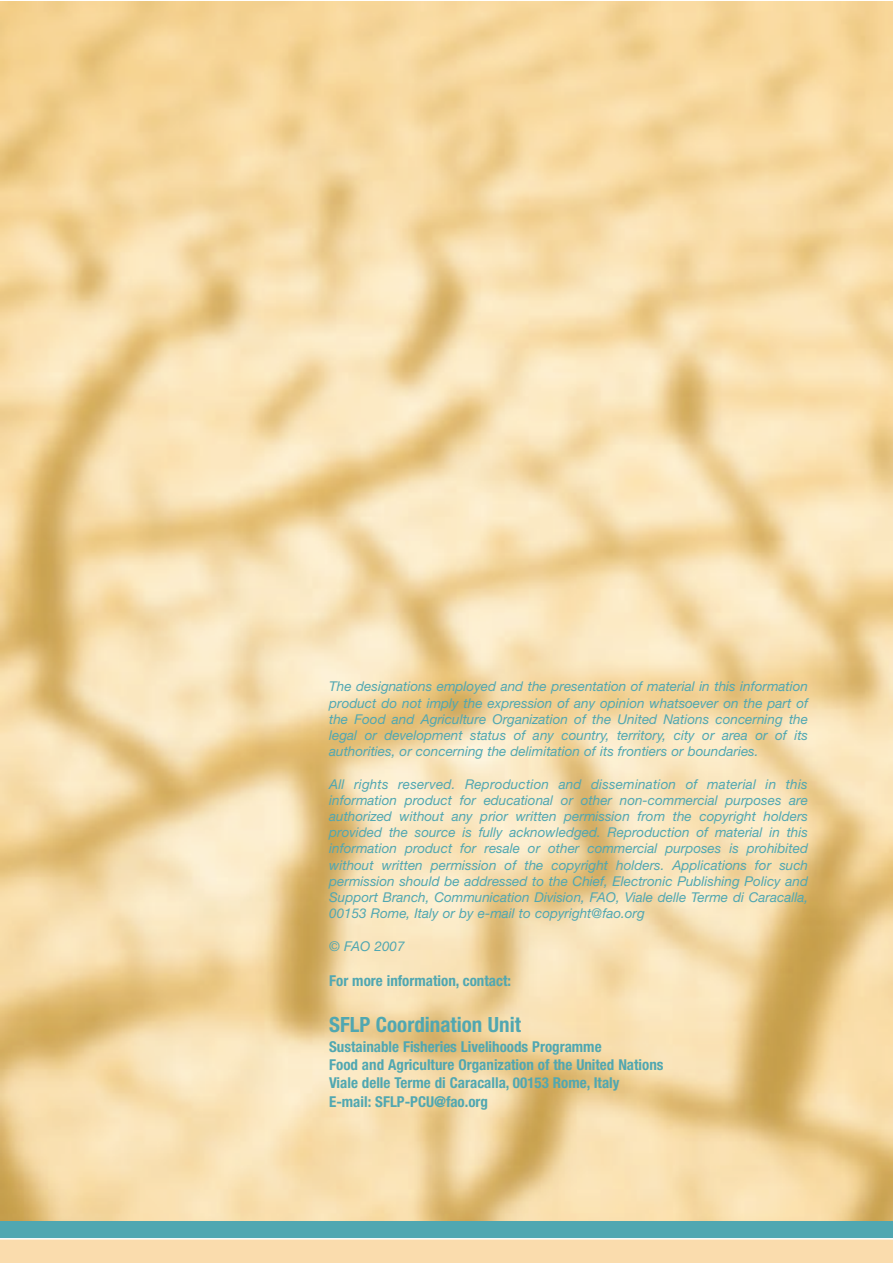
<style>
.page{position:relative;width:893px;height:1263px;background:#fff}
.page>*{position:absolute;margin:0;border:0;box-sizing:border-box;transform-origin:0 0}
.t1{font:700 condensed 21px "Helvetica Neue";color:#50a7b1}
.t2{font:700 condensed 15px/18px "Helvetica Neue";color:#50a7b1}
.t3{font:italic 13.5px/16.2px "Helvetica Neue";color:#50a7b1;text-align:justify}
</style>
<div class="page">
<img style="left:0;top:1px;width:892px;height:1221px">
<div style="left:0;top:1239px;width:892px;height:24px;background:#fadcad"></div>
<div style="left:0;top:1222px;width:892px;height:17px;background:#50a7b1"></div>
<hr style="left:0;top:1238px;width:892px;height:1px;background:#fff">
<p class="t3" style="left:329px;top:680px;width:480px">The designations employed and the presentation of material in this information product do not imply the expression of any opinion whatsoever on the part of the Food and Agriculture Organization of the United Nations concerning the legal or development status of any country, territory, city or area or of its authorities, or concerning the delimitation of its frontiers or boundaries.</p>
<p class="t3" style="left:329px;top:777px;width:480px">All rights reserved. Reproduction and dissemination of material in this information product for educational or other non-commercial purposes are authorized without any prior written permission from the copyright holders provided the source is fully acknowledged. Reproduction of material in this information product for resale or other commercial purposes is prohibited without written permission of the copyright holders. Applications for such permission should be addressed to the Chief, Electronic Publishing Policy and Support Branch, Communication Division, FAO, Viale delle Terme di Caracalla, 00153 Rome, Italy or by e-mail to copyright@fao.org</p>
<p class="t3" style="left:329px;top:939px;width:77px">© FAO 2007</p>
<p class="t2" style="left:329px;top:973px;width:183px">For more information, contact:</p>
<h1 class="t1" style="left:329px;top:1016px;width:193px">SFLP Coordination Unit</h1>
<p class="t2" style="left:329px;top:1039px;width:336px">Sustainable Fisheries Livelihoods Programme<br>Food and Agriculture Organization of the United Nations Viale delle Terme di Caracalla, 00153 Rome, Italy E-mail: SFLP-PCU@fao.org</p>
</div>
